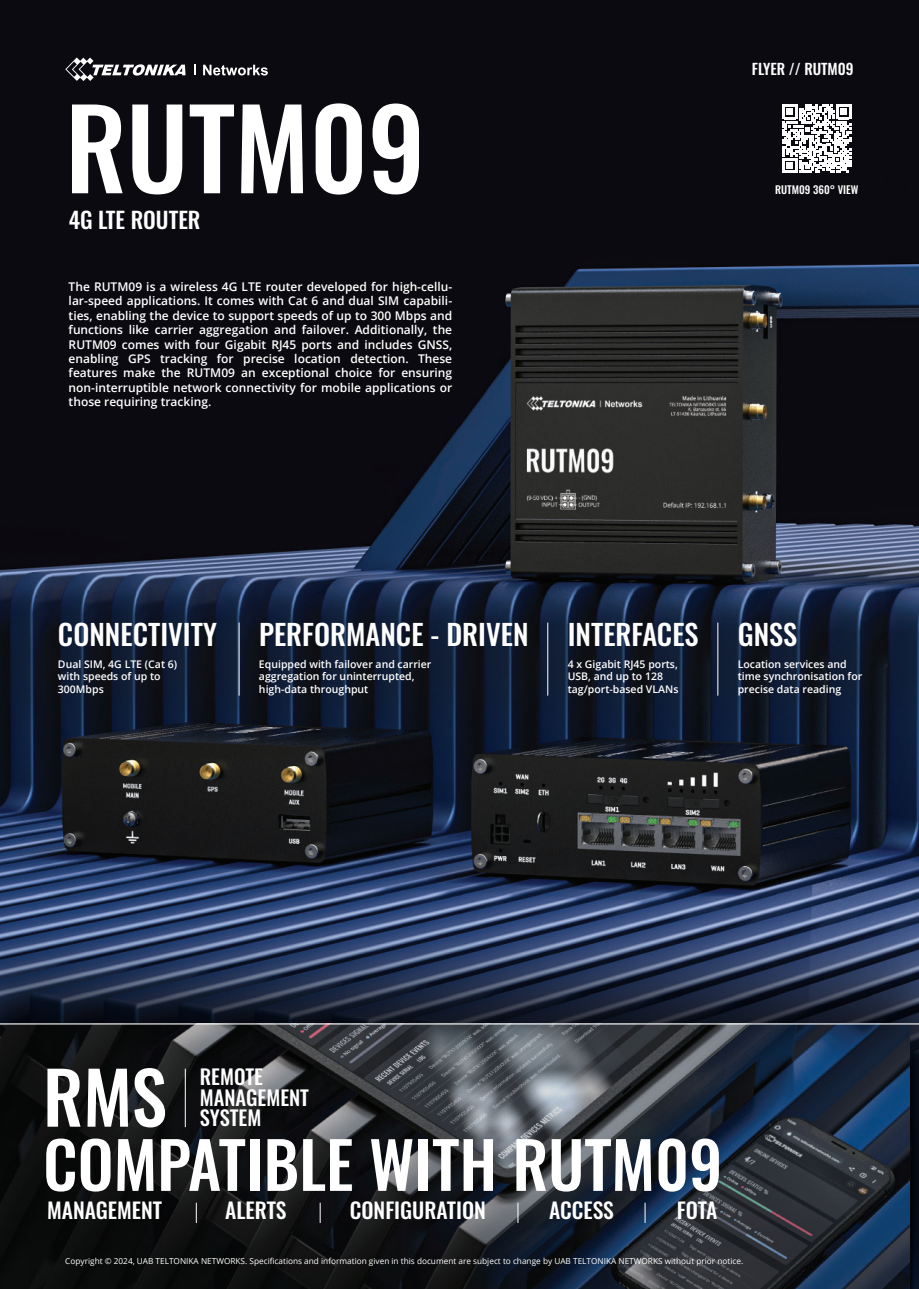
<style>
.page{position:relative;width:919px;height:1289px;background:#fff}
.page>*{position:absolute;margin:0;border:0;box-sizing:border-box;transform-origin:0 0}
.t1{font:109.5px "Oswald";color:#fff}
.t2{font:71.55px "Oswald";color:#fff}
.t3{font:63.9px "Oswald";color:#fff}
.t4{font:28.5px "Oswald";color:#fff}
.t5{font:22.5px "Oswald";color:#fff}
.t6{font:21.6px "Oswald";color:#fff}
.t7{font:20.4px/20.4px "Oswald";color:#fff}
.t8{font:15px "Oswald";color:#fff}
.t9{font:600 12px/14.4px "Open Sans";color:#fff;text-align:justify}
.t10{font:10.65px "Oswald";color:#fff}
.t11{font:600 10.5px/12.6px "Open Sans";color:#fff}
.t12{font:8.25px "Open Sans";color:#fff}
</style>
<div class="page">
<img style="left:0;top:0;width:918px;height:879px">
<svg style="left:65px;top:57px;width:120px;height:24px"></svg>
<svg style="left:203px;top:65px;width:65px;height:11px"></svg>
<img style="left:0;top:879px;width:918px;height:144px">
<svg style="left:0;top:1024px;width:918px;height:264px;background:#242a32"></svg>
<hr style="left:185px;top:1068px;width:1px;height:59px;background:#fff">
<svg style="left:196px;top:1202px;width:1px;height:20px"></svg>
<svg style="left:320px;top:1202px;width:1px;height:20px"></svg>
<svg style="left:517px;top:1202px;width:1px;height:20px"></svg>
<svg style="left:644px;top:1202px;width:1px;height:20px"></svg>
<svg style="left:782px;top:104px;width:69px;height:69px"></svg>
<img style="left:0;top:561px;width:918px;height:197px">
<hr style="left:239px;top:623px;width:1px;height:72px;background:#fff">
<hr style="left:547px;top:623px;width:1px;height:72px;background:#fff">
<hr style="left:717px;top:623px;width:1px;height:72px;background:#fff">
<h1 class="t1" style="left:65px;top:51px;width:361px">RUTM09</h1>
<h3 class="t5" style="left:69px;top:200px;width:133px">4G LTE ROUTER</h3>
<p class="t9" style="left:69px;top:279px;width:385px">The RUTM09 is a wireless 4G LTE router developed for high-cellu&shy;lar-speed applications. It comes with Cat 6 and dual SIM capabili&shy;ties, enabling the device to support speeds of up to 300 Mbps and functions like carrier aggregation and failover. Additionally, the RUTM09 comes with four Gigabit RJ45 ports and includes GNSS, enabling GPS tracking for precise location detection. These features make the RUTM09 an exceptional choice for ensuring non-interruptible network connectivity for mobile applications or those requiring tracking.</p>
<p class="t8" style="left:751px;top:56px;width:103px">FLYER // RUTM09</p>
<p class="t10" style="left:775px;top:180px;width:85px">RUTM09 360° VIEW</p>
<h3 class="t4" style="left:58px;top:609px;width:160px">CONNECTIVITY</h3>
<h3 class="t4" style="left:259px;top:609px;width:271px">PERFORMANCE - DRIVEN</h3>
<h3 class="t4" style="left:567px;top:609px;width:132px">INTERFACES</h3>
<h3 class="t4" style="left:737px;top:609px;width:61px">GNSS</h3>
<p class="t11" style="left:259px;top:657px;width:174px">Equipped with failover and carrier aggregation for uninterrupted, high-data throughput</p>
<p class="t11" style="left:58px;top:657px;width:121px">Dual SIM, 4G LTE (Cat 6) with speeds of up to<br>300Mbps</p>
<p class="t11" style="left:567px;top:657px;width:112px">4 x Gigabit RJ45 ports,<br>USB, and up to 128 tag/port-based VLANs</p>
<p class="t11" style="left:737px;top:657px;width:126px">Location services and time synchronisation for precise data reading</p>
<h2 class="t2" style="left:43px;top:1033px;width:125px">RMS</h2>
<h3 class="t7" style="left:200px;top:1064px;width:111px">REMOTE<br>MANAGEMENT<br>SYSTEM</h3>
<h3 class="t3" style="left:43px;top:1107px;width:680px">COMPATIBLE WITH RUTM09</h3>
<h3 class="t6" style="left:47px;top:1190px;width:117px">MANAGEMENT</h3>
<h3 class="t6" style="left:225px;top:1190px;width:63px">ALERTS</h3>
<h3 class="t6" style="left:350px;top:1190px;width:138px">CONFIGURATION</h3>
<h3 class="t6" style="left:549px;top:1190px;width:66px">ACCESS</h3>
<h3 class="t6" style="left:677px;top:1190px;width:42px">FOTA</h3>
<p class="t12" style="left:65px;top:1255px;width:679px">Copyright © 2024, UAB TELTONIKA NETWORKS. Specifications and information given in this document are subject to change by UAB TELTONIKA NETWORKS without prior notice.</p>
</div>
